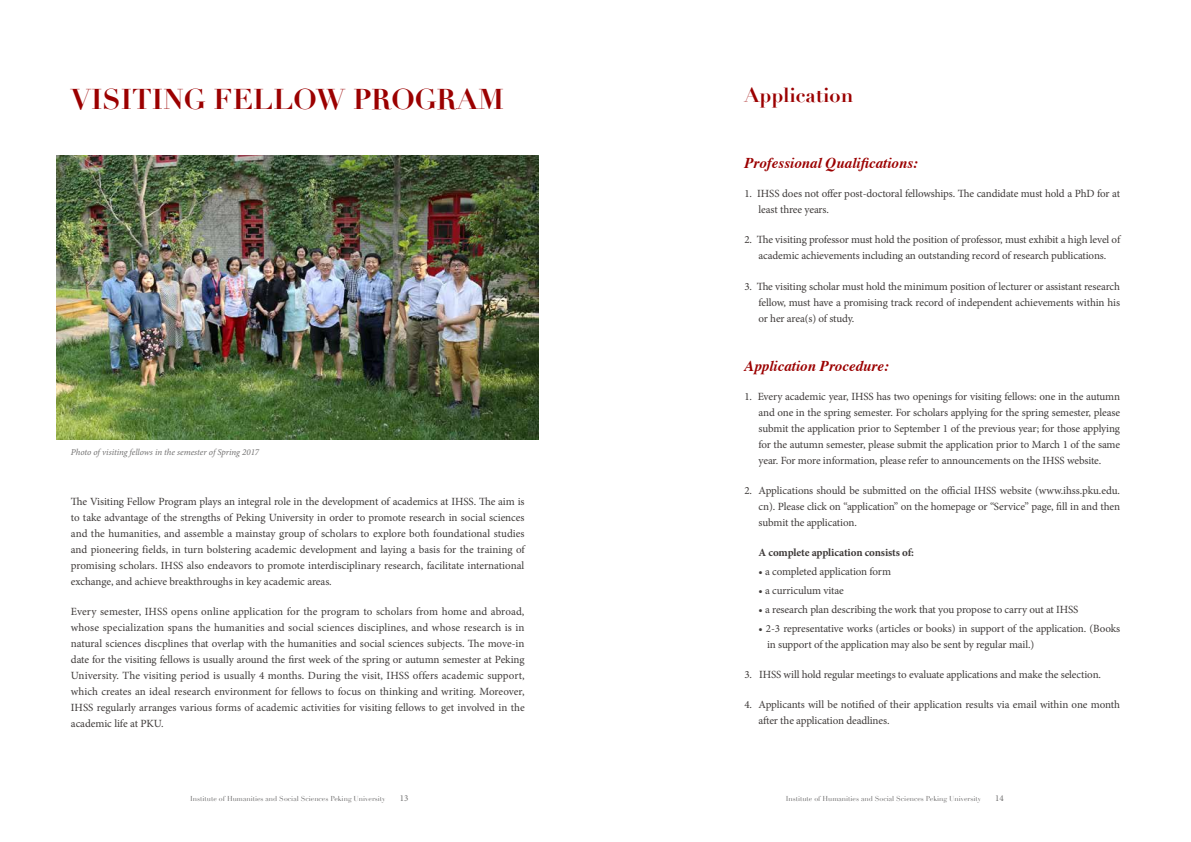
<style>
.page{position:relative;width:1191px;height:842px;background:#fff}
.page>*{position:absolute;margin:0;border:0;box-sizing:border-box;transform-origin:0 0}
.t1{font:700 28px "Didot";color:#9b0000}
.t2{font:700 20px "Didot";color:#9b0000}
.t3{font:italic 700 15px "Times";color:#9b0000}
.t4{font:11px/16px "Minion Pro";letter-spacing:-.01em;color:#3e3a39;text-align:justify}
.t5{font:700 11px "Minion Pro";letter-spacing:-.015em;color:#3e3a39}
.t6{font:italic 9px "Minion Pro";letter-spacing:-.01em;color:#727171}
.t7{font:9px "Minion Pro";color:#727171}
.t8{font:7px "Didot";color:#727171}
</style>
<div class="page">
<img style="left:57px;top:156px;width:482px;height:283px">
<h1 class="t1" style="left:71px;top:82px;width:434px">VISITING FELLOW PROGRAM</h1>
<p class="t6" style="left:71px;top:446px;width:190px">Photo of visiting fellows in the semester of Spring 2017</p>
<p class="t4" style="left:71px;top:494px;width:455px">The Visiting Fellow Program plays an integral role in the development of academics at IHSS. The aim is to take advantage of the strengths of Peking University in order to promote research in social sciences and the humanities, and assemble a mainstay group of scholars to explore both foundational studies and pioneering fields, in turn bolstering academic development and laying a basis for the training of promising scholars. IHSS also endeavors to promote interdisciplinary research, facilitate international exchange, and achieve breakthroughs in key academic areas.</p>
<p class="t4" style="left:71px;top:604px;width:455px">Every semester, IHSS opens online application for the program to scholars from home and abroad, whose specialization spans the humanities and social sciences disciplines, and whose research is in natural sciences discplines that overlap with the humanities and social sciences subjects. The move-in date for the visiting fellows is usually around the first week of the spring or autumn semester at Peking University. The visiting period is usually 4 months. During the visit, IHSS offers academic support, which creates an ideal research environment for fellows to focus on thinking and writing. Moreover, IHSS regularly arranges various forms of academic activities for visiting fellows to get involved in the academic life at PKU.</p>
<h2 class="t2" style="left:744px;top:83px;width:110px">Application</h2>
<h3 class="t3" style="left:744px;top:149px;width:175px">Professional Qualifications:</h3>
<p class="t4" style="left:758px;top:186px;width:363px;text-indent:-14px">1. IHSS does not offer post-doctoral fellowships. The candidate must hold a PhD for at least three years.</p>
<p class="t4" style="left:744px;top:232px;width:377px;text-align:center">2. The visiting professor must hold the position of professor, must exhibit a high level of academic achievements including an outstanding record of research publications.</p>
<p class="t4" style="left:758px;top:278px;width:363px;text-indent:-14px">3. The visiting scholar must hold the minimum position of lecturer or assistant research fellow, must have a promising track record of independent achievements within his or her area(s) of study.</p>
<h3 class="t3" style="left:744px;top:352px;width:146px">Application Procedure:</h3>
<p class="t4" style="left:758px;top:388px;width:363px;text-indent:-14px">1. Every academic year, IHSS has two openings for visiting fellows: one in the autumn and one in the spring semester. For scholars applying for the spring semester, please submit the application prior to September 1 of the previous year; for those applying for the autumn semester, please submit the application prior to March 1 of the same year. For more information, please refer to announcements on the IHSS website.</p>
<p class="t4" style="left:758px;top:483px;width:363px;text-indent:-14px">2. Applications should be submitted on the official IHSS website (www.ihss.pku.edu. cn). Please click on “application” on the homepage or “Service” page, fill in and then submit the application.</p>
<p class="t5" style="left:758px;top:545px;width:157px">A complete application consists of:</p>
<p class="t4" style="left:758px;top:564px;width:134px">• a completed application form</p>
<p class="t4" style="left:758px;top:582px;width:87px">• a curriculum vitae</p>
<p class="t4" style="left:758px;top:601px;width:321px">• a research plan describing the work that you propose to carry out at IHSS</p>
<p class="t4" style="left:767px;top:620px;width:355px;text-indent:-9px">• 2-3 representative works (articles or books) in support of the application. (Books in support of the application may also be sent by regular mail.)</p>
<p class="t4" style="left:744px;top:666px;width:358px">3. IHSS will hold regular meetings to evaluate applications and make the selection.</p>
<p class="t4" style="left:758px;top:696px;width:363px;text-indent:-14px">4. Applicants will be notified of their application results via email within one month after the application deadlines.</p>
<p class="t8" style="left:190px;top:794px;width:197px">Institute of Humanities and Social Sciences Peking University</p>
<p class="t7" style="left:400px;top:792px;width:10px">13</p>
<p class="t8" style="left:785px;top:794px;width:197px">Institute of Humanities and Social Sciences Peking University</p>
<p class="t7" style="left:995px;top:792px;width:10px">14</p>
</div>
